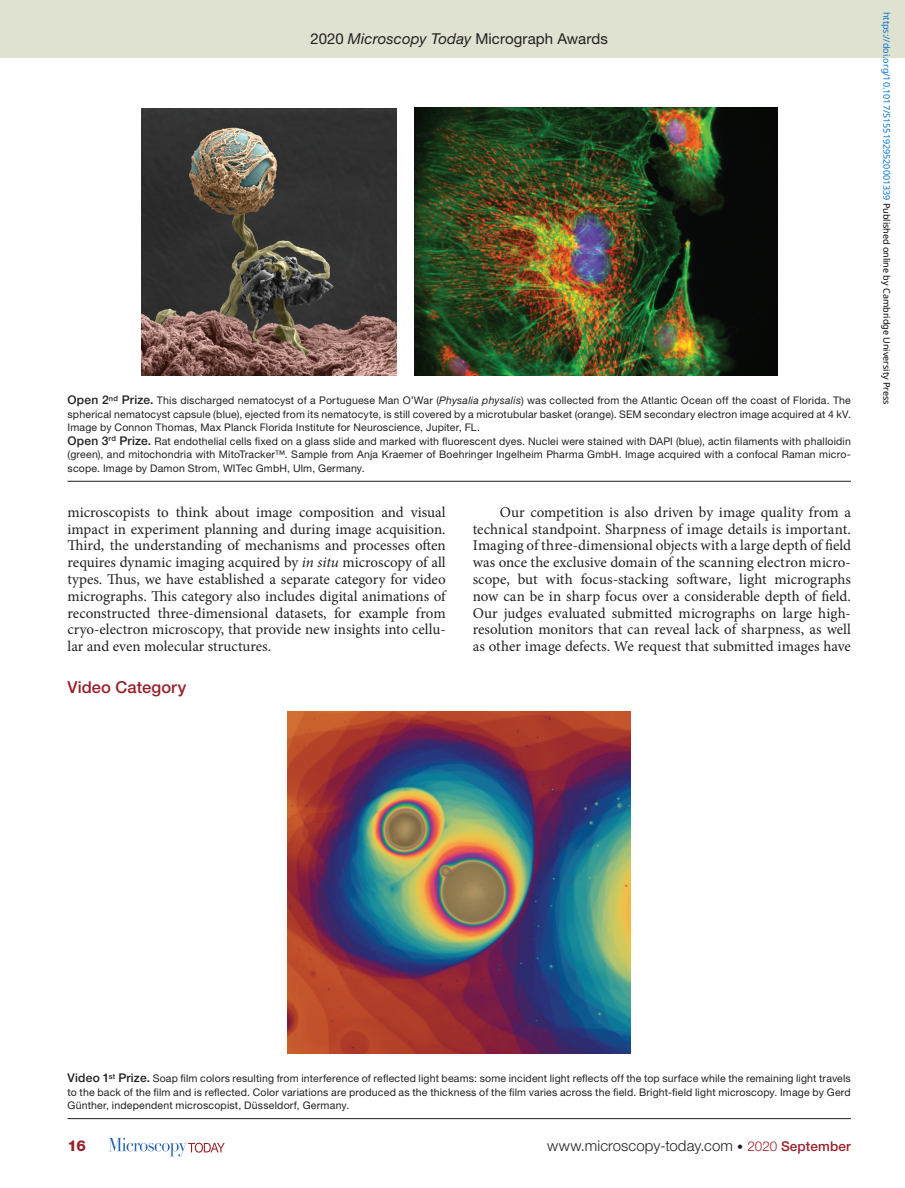
<style>
.page{position:relative;width:905px;height:1188px;background:#fff}
.page>*{position:absolute;margin:0;border:0;box-sizing:border-box;transform-origin:0 0}
.t1{font:500 16.5px "Helvetica Neue LT Std";letter-spacing:.005em;color:#98212a}
.t2{font:15px/16.8px "Minion Pro";color:#231f20;text-align:justify}
.t3{font:300 15px "Helvetica Neue LT Std";letter-spacing:.005em;color:#231f20}
.t4{font:15px "Helvetica Neue LT Std";letter-spacing:.005em;color:#231f20}
.t5{font:800 15px "Helvetica Neue LT Std";color:#98212a}
.t6{font:10.5px/13.5px "Helvetica Neue LT Std";letter-spacing:.02em;color:#231f20}
.t7{font:9px "Noto Sans";color:#0172cf}
.s1{font-style:italic}
.s2{font-weight:500;font-size:12px}
.s3{color:#000}
.s4{font-size:12px}
.s5{font-size:13.5px;color:#98212a}
.s6{font-weight:500;font-size:13.5px;color:#98212a}
</style>
<div class="page">
<div style="left:0;top:0;width:904px;height:58px;background:#e0e2d1"></div>
<svg style="left:108px;top:1138px;width:117px;height:18px"></svg>
<hr style="left:68px;top:481px;width:782px;height:1px;background:#231f20">
<img style="left:141px;top:108px;width:256px;height:268px">
<img style="left:414px;top:108px;width:363px;height:268px">
<hr style="left:68px;top:1118px;width:782px;height:1px;background:#231f20">
<img style="left:288px;top:711px;width:342px;height:343px">
<h2 class="t4" style="left:310px;top:30px;width:299px">2020 <span class="s1">Microscopy Today</span> Micrograph Awards</h2>
<p class="t6" style="left:67px;top:394px;width:785px"><span class="s2">Open 2</span><sup>nd</sup> <span class="s2">Prize.</span> This discharged nematocyst of a Portuguese Man O’War (<span class="s1">Physalia physalis</span>) was collected from the Atlantic Ocean off the coast of Florida. The spherical nematocyst capsule (blue), ejected from its nematocyte, is still covered by a microtubular basket (orange). SEM secondary electron image acquired at 4 kV.<br>Image by Connon Thomas, Max Planck Florida Institute for Neuroscience, Jupiter, FL.<br><span class="s2">Open 3</span><sup>rd</sup> <span class="s2">Prize.</span> Rat endothelial cells fixed on a glass slide and marked with fluorescent dyes. Nuclei were stained with DAPI (blue), actin filaments with phalloidin (green), and mitochondria with MitoTracker™. Sample from Anja Kraemer of Boehringer Ingelheim Pharma GmbH. Image acquired with a confocal Raman micro&shy;scope. Image by Damon Strom, WITec GmbH, Ulm, Germany.</p>
<p class="t2" style="left:68px;top:504px;width:380px">microscopists to think about image composition and visual impact in experiment planning and during image acquisition.<br>Third, the understanding of mechanisms and processes often requires dynamic imaging acquired by <span class="s1">in situ</span> microscopy of all types. Thus, we have established a separate category for video micrographs. This category also includes digital animations of reconstructed three-dimensional datasets, for example from cryo-electron microscopy, that provide new insights into cellu&shy;lar and even molecular structures.</p>
<p class="t2" style="left:472px;top:504px;width:380px;text-indent:27px">Our competition is also driven by image quality from a technical standpoint. Sharpness of image details is important.<br>Imaging of three-dimensional objects with a large depth of field was once the exclusive domain of the scanning electron micro&shy;scope, but with focus-stacking software, light micrographs now can be in sharp focus over a considerable depth of field.<br>Our judges evaluated submitted micrographs on large high&shy;resolution monitors that can reveal lack of sharpness, as well as other image defects. We request that submitted images have</p>
<h1 class="t1" style="left:68px;top:677px;width:120px">Video Category</h1>
<p class="t7" style="left:893px;top:12px;width:394px;rotate:90deg">https://doi.org/10.1017/S1551929520001339 <span class="s3">Published online by Cambridge University Press</span></p>
<p class="t6" style="left:68px;top:1072px;width:784px;text-align:justify"><span class="s2">Video 1</span><sup>st</sup> <span class="s2">Prize.</span> Soap film colors resulting from interference of reflected light beams: some incident light reflects off the top surface while the remaining light travels to the back of the film and is reflected. Color variations are produced as the thickness of the film varies across the field. Bright-field light microscopy. Image by Gerd Günther, independent microscopist, Düsseldorf, Germany.</p>
<h2 class="t5" style="left:68px;top:1137px;width:20px">16</h2>
<h2 class="t3" style="left:547px;top:1137px;width:305px">www.microscopy-today.com <span class="s4">•</span> <span class="s5">2020</span> <span class="s6">September</span></h2>
</div>
